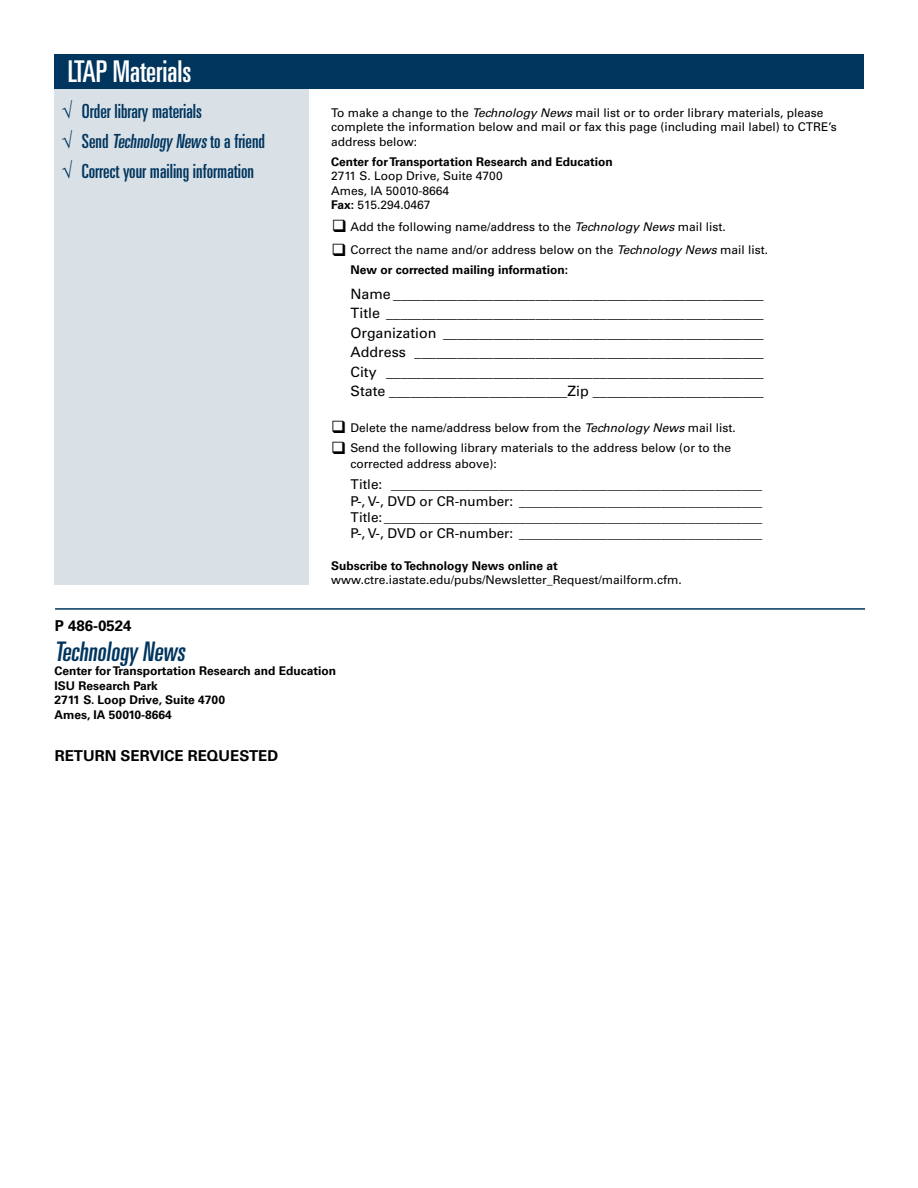
<style>
.page{position:relative;width:918px;height:1188px;background:#fff}
.page>*{position:absolute;margin:0;border:0;box-sizing:border-box;transform-origin:0 0}
.t1{font:ultra-condensed 30px "Univers LT Std";color:#fff}
.t2{font:ultra-condensed 27px "Univers LT Std";color:#00355e}
.t3{font:ultra-condensed 19.5px/30px "Univers LT Std";color:#00355e}
.t4{font:700 15px "Univers";color:#000}
.t5{font:14.25px/19.5px "Univers";color:#000;text-align:justify}
.t6{font:13.5px/16.2px "Univers";color:#000;text-align:justify}
.t7{font:12px/14.4px "Univers";color:#000}
.t8{font:700 12px/14.4px "Univers";color:#000}
.s1{font-style:italic}
.s2{font-weight:700}
</style>
<div class="page">
<hr style="left:55px;top:608px;width:810px;height:2px;background:#00355e">
<div style="left:54px;top:88px;width:254px;height:497px;background:#d9e1e7"></div>
<div style="left:54px;top:54px;width:810px;height:35px;background:#00355e"></div>
<h1 class="t1" style="left:68px;top:54px;width:125px">LTAP Materials</h1>
<h3 class="t3" style="left:62px;top:96px;width:205px">√ Order library materials<br>√ S e n d Technology News to a f r i e n d √ Correct your mailing information</h3>
<p class="t7" style="left:331px;top:105px;width:507px">To make a change to the <span class="s1">Technology News</span> mail list or to order library materials, please complete the information below and mail or fax this page (including mail label) to CTRE’s address below:</p>
<p class="t8" style="left:331px;top:155px;width:283px">Center for Transportation Research and Education</p>
<p class="t7" style="left:331px;top:169px;width:173px">2711 S. Loop Drive, Suite 4700<br>Ames, IA 50010-8664<br><span class="s2">Fax:</span> 515.294.0467</p>
<p class="t7" style="left:351px;top:215px;width:419px;line-height:23.1px">Add the following name/address to the <span class="s1">Technology News</span> mail list.<br>Correct the name and/or address below on the <span class="s1">Technology News</span> mail list.</p>
<p class="t8" style="left:351px;top:262px;width:219px">New or corrected mailing information:</p>
<p class="t5" style="left:351px;top:284px;width:415px">Name ____________________________________________________ Title _____________________________________________________ Organization _____________________________________________ Address _________________________________________________ City _____________________________________________________ State _________________________Zip ________________________</p>
<p class="t7" style="left:351px;top:418px;width:387px;line-height:19.8px">Delete the name/address below from the <span class="s1">Technology News</span> mail list.<br>Send the following library materials to the address below (or to the</p>
<p class="t7" style="left:351px;top:456px;width:148px">corrected address above):</p>
<p class="t6" style="left:351px;top:477px;width:413px">Title: _______________________________________________________ P-, V-, DVD or CR-number: ____________________________________ Title: ________________________________________________________ P-, V-, DVD or CR-number: ____________________________________</p>
<p class="t8" style="left:331px;top:559px;width:228px">Subscribe to Technology News online at</p>
<p class="t7" style="left:331px;top:573px;width:352px">www.ctre.iastate.edu/pubs/Newsletter_Request/mailform.cfm.</p>
<p class="t4" style="left:55px;top:617px;width:78px">P 486-0524</p>
<h2 class="t2" style="left:54px;top:636px;width:136px">Technology News</h2>
<p class="t8" style="left:54px;top:664px;width:283px">Center for Transportation Research and Education<br>ISU Research Park<br>2711 S. Loop Drive, Suite 4700<br>Ames, IA 50010-8664</p>
<p class="t4" style="left:55px;top:747px;width:225px">RETURN SERVICE REQUESTED</p>
</div>
